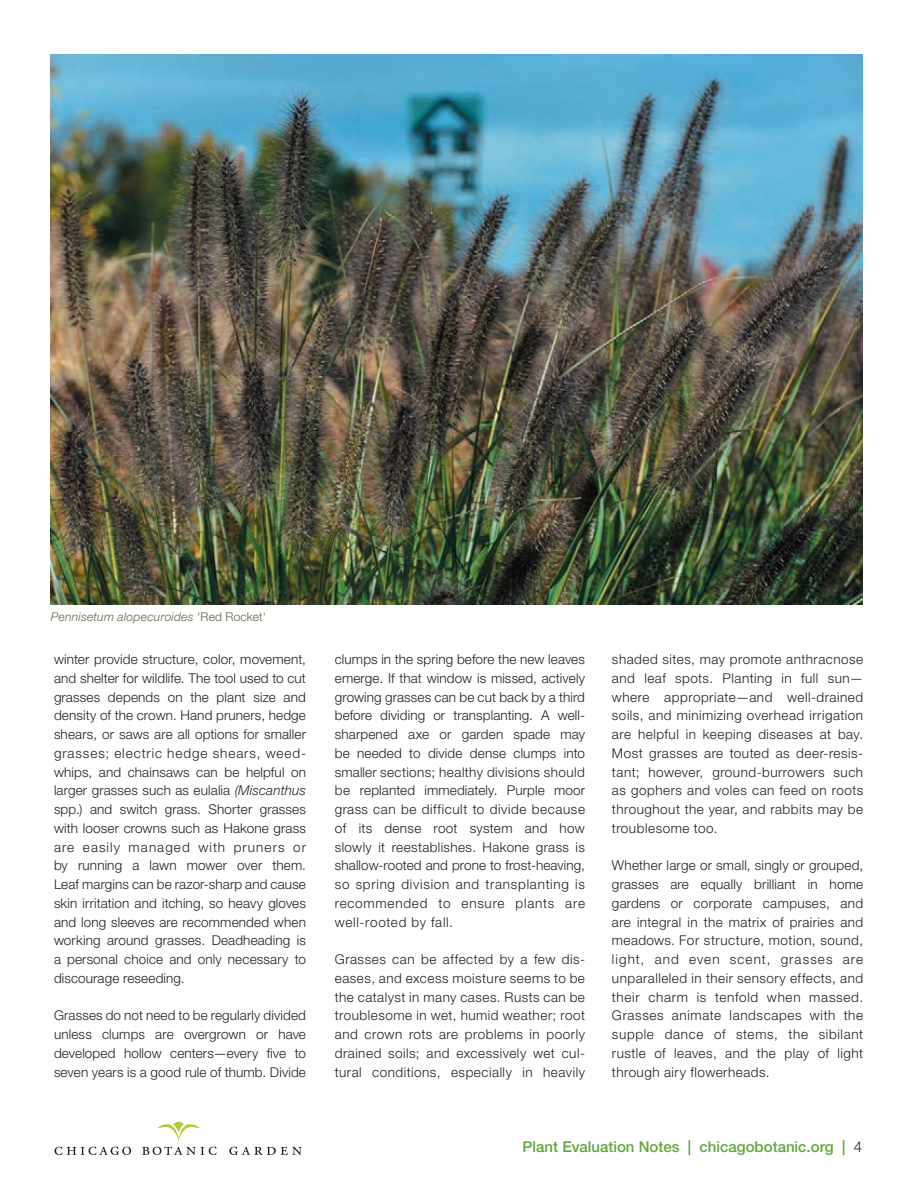
<style>
.page{position:relative;width:918px;height:1188px;background:#fff}
.page>*{position:absolute;margin:0;border:0;box-sizing:border-box;transform-origin:0 0}
.t1{font:500 15px "Helvetica Neue LT Std";color:#61a73a}
.t2{font:300 13.5px/18.8px "Helvetica Neue LT Std";letter-spacing:.035em;color:#231f20;text-align:justify}
.t3{font:italic 300 12px "Helvetica Neue LT Std";letter-spacing:.025em;color:#636346}
.s1{font-style:normal}
.s2{font-style:italic}
.s3{font-weight:300;color:#231f20}
</style>
<div class="page">
<svg style="left:55px;top:1147px;width:76px;height:8px"></svg>
<svg style="left:142px;top:1147px;width:75px;height:8px"></svg>
<svg style="left:229px;top:1147px;width:73px;height:8px"></svg>
<svg style="left:157px;top:1122px;width:43px;height:19px"></svg>
<img style="left:51px;top:54px;width:811px;height:550px">
<p class="t3" style="left:51px;top:609px;width:217px">Pennisetum alopecuroides <span class="s1">'Red Rocket'</span></p>
<p class="t2" style="left:54px;top:650px;width:254px">winter provide structure, color, movement, and shelter for wildlife. The tool used to cut grasses depends on the plant size and density of the crown. Hand pruners, hedge shears, or saws are all options for smaller grasses; electric hedge shears, weed&shy;whips, and chainsaws can be helpful on larger grasses such as eulalia <span class="s2">(Miscanthus </span>spp.) and switch grass. Shorter grasses with looser crowns such as Hakone grass are easily managed with pruners or by running a lawn mower over them.<br>Leaf margins can be razor-sharp and cause skin irritation and itching, so heavy gloves and long sleeves are recommended when working around grasses. Deadheading is a personal choice and only necessary to discourage reseeding.</p>
<p class="t2" style="left:54px;top:1006px;width:254px">Grasses do not need to be regularly divided unless clumps are overgrown or have developed hollow centers—every five to seven years is a good rule of thumb. Divide</p>
<p class="t2" style="left:335px;top:650px;width:252px">clumps in the spring before the new leaves emerge. If that window is missed, actively growing grasses can be cut back by a third before dividing or transplanting. A well&shy;sharpened axe or garden spade may be needed to divide dense clumps into smaller sections; healthy divisions should be replanted immediately. Purple moor grass can be difficult to divide because of its dense root system and how slowly it reestablishes. Hakone grass is shallow-rooted and prone to frost-heaving, so spring division and transplanting is recommended to ensure plants are well-rooted by fall.</p>
<p class="t2" style="left:335px;top:950px;width:252px">Grasses can be affected by a few dis&shy;eases, and excess moisture seems to be the catalyst in many cases. Rusts can be troublesome in wet, humid weather; root and crown rots are problems in poorly drained soils; and excessively wet cul&shy;tural conditions, especially in heavily</p>
<p class="t2" style="left:612px;top:650px;width:253px">shaded sites, may promote anthracnose and leaf spots. Planting in full sun— where appropriate—and well-drained soils, and minimizing overhead irrigation are helpful in keeping diseases at bay.<br>Most grasses are touted as deer-resis&shy;tant; however, ground-burrowers such as gophers and voles can feed on roots throughout the year, and rabbits may be troublesome too.</p>
<p class="t2" style="left:612px;top:856px;width:253px">Whether large or small, singly or grouped, grasses are equally brilliant in home gardens or corporate campuses, and are integral in the matrix of prairies and meadows. For structure, motion, sound, light, and even scent, grasses are unparalleled in their sensory effects, and their charm is tenfold when massed.<br>Grasses animate landscapes with the supple dance of stems, the sibilant rustle of leaves, and the play of light through airy flowerheads.</p>
<p class="t1" style="left:523px;top:1138px;width:341px">Plant Evaluation Notes | chicagobotanic.org | <span class="s3">4</span></p>
</div>
